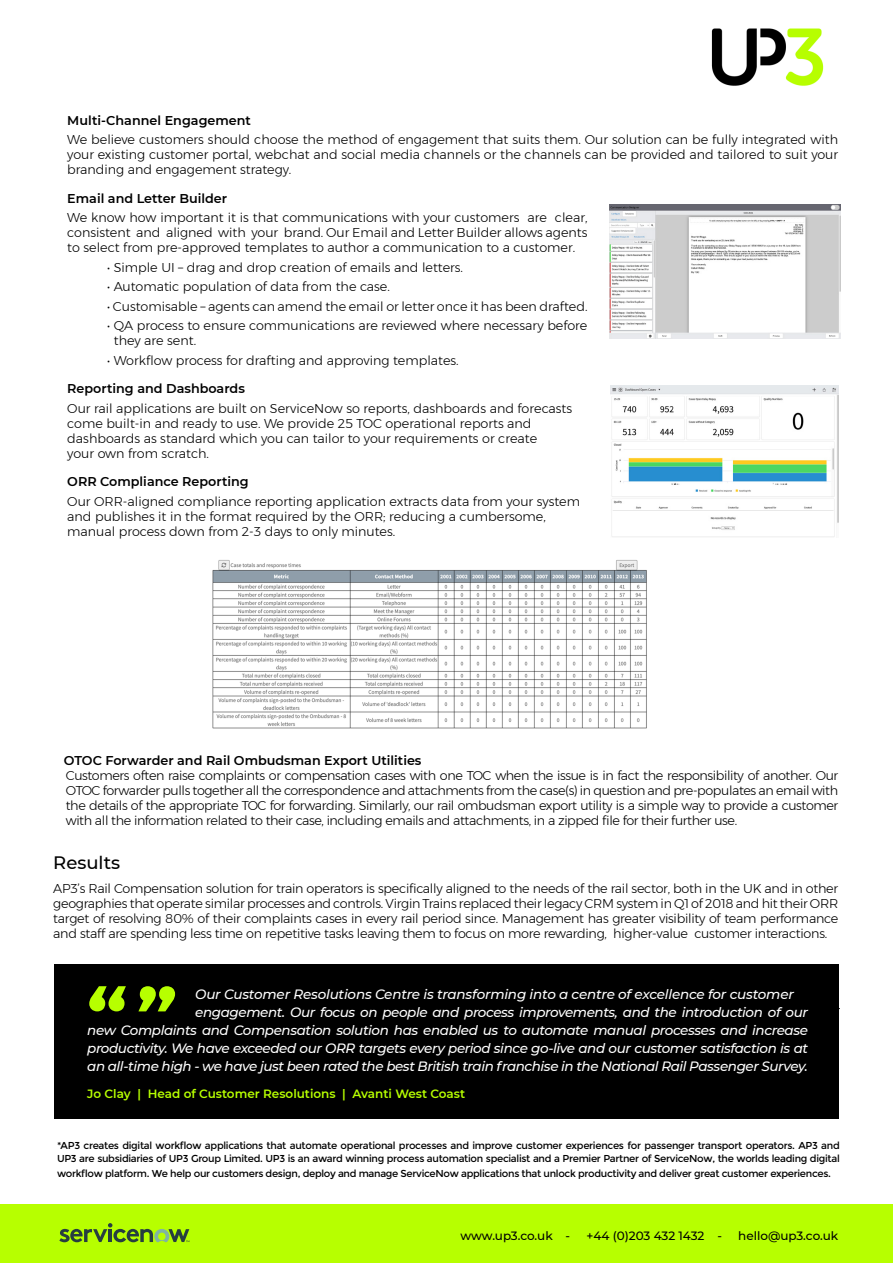
<style>
.page{position:relative;width:893px;height:1263px;background:#fff}
.page>*{position:absolute;margin:0;border:0;box-sizing:border-box;transform-origin:0 0}
.t1{font:500 18px "Montserrat";color:#000}
.t2{font:italic 500 13.5px "Montserrat";letter-spacing:-.03em;color:#fff}
.t3{font:300 12.75px/15px "Montserrat";color:#000;text-align:justify}
.t4{font:600 12.75px "Montserrat";color:#000}
.t5{font:600 12px "Montserrat";color:#b7ff00}
.t6{font:500 12px "Montserrat";letter-spacing:-.005em;color:#000}
.t7{font:10.05px/13.5px "Montserrat";letter-spacing:-.03em;color:#000}
</style>
<div class="page">
<div style="left:0;top:1205px;width:893px;height:58px;background:#b7ff00"></div>
<img style="left:711px;top:28px;width:113px;height:58px">
<svg style="left:59px;top:1223px;width:130px;height:19px"></svg>
<img style="left:212px;top:560px;width:435px;height:169px">
<hr style="left:55px;top:1008px;width:785px;height:1px;background:#000">
<div style="left:55px;top:965px;width:784px;height:154px;background:#000"></div>
<svg style="left:89px;top:986px;width:37px;height:25px"></svg>
<svg style="left:138px;top:986px;width:37px;height:25px"></svg>
<img style="left:610px;top:386px;width:228px;height:151px">
<img style="left:609px;top:205px;width:231px;height:133px">
<p class="t4" style="left:67px;top:111px;width:185px">Multi-Channel Engagement</p>
<p class="t3" style="left:67px;top:132px;width:772px">We believe customers should choose the method of engagement that suits them. Our solution can be fully integrated with your existing customer portal, webchat and social media channels or the channels can be provided and tailored to suit your branding and engagement strategy.</p>
<p class="t4" style="left:67px;top:189px;width:161px">Email and Letter Builder</p>
<p class="t3" style="left:67px;top:210px;width:522px">We know how important it is that communications with your customers are clear, consistent and aligned with your brand. Our Email and Letter Builder allows agents to select from pre-approved templates to author a communication to a customer.</p>
<p class="t3" style="left:107px;top:260px;width:357px">• Simple UI – drag and drop creation of emails and letters.</p>
<p class="t3" style="left:107px;top:279px;width:284px">• Automatic population of data from the case.</p>
<p class="t3" style="left:107px;top:299px;width:482px">• Customisable – agents can amend the email or letter once it has been drafted.</p>
<p class="t3" style="left:114px;top:318px;width:475px;text-indent:-7px">• QA process to ensure communications are reviewed where necessary before they are sent.</p>
<p class="t3" style="left:107px;top:353px;width:353px">• Workflow process for drafting and approving templates.</p>
<p class="t4" style="left:67px;top:380px;width:179px">Reporting and Dashboards</p>
<p class="t3" style="left:67px;top:401px;width:506px">Our rail applications are built on ServiceNow so reports, dashboards and forecasts</p>
<p class="t3" style="left:67px;top:416px;width:466px">come built-in and ready to use. We provide 25 TOC operational reports and</p>
<p class="t3" style="left:67px;top:431px;width:471px">dashboards as standard which you can tailor to your requirements or create</p>
<p class="t3" style="left:67px;top:446px;width:143px">your own from scratch.</p>
<p class="t4" style="left:67px;top:473px;width:183px">ORR Compliance Reporting</p>
<p class="t3" style="left:67px;top:494px;width:514px">Our ORR-aligned compliance reporting application extracts data from your system</p>
<p class="t3" style="left:67px;top:509px;width:480px">and publishes it in the format required by the ORR; reducing a cumbersome,</p>
<p class="t3" style="left:67px;top:524px;width:329px">manual process down from 2-3 days to only minutes.</p>
<p class="t4" style="left:64px;top:752px;width:359px">OTOC Forwarder and Rail Ombudsman Export Utilities</p>
<p class="t3" style="left:66px;top:768px;width:774px">Customers often raise complaints or compensation cases with one TOC when the issue is in fact the responsibility of another. Our OTOC forwarder pulls together all the correspondence and attachments from the case(s) in question and pre-populates an email with the details of the appropriate TOC for forwarding. Similarly, our rail ombudsman export utility is a simple way to provide a customer with all the information related to their case, including emails and attachments, in a zipped file for their further use.</p>
<p class="t1" style="left:53px;top:850px;width:69px">Results</p>
<p class="t3" style="left:53px;top:880px;width:786px">AP3’s Rail Compensation solution for train operators is specifically aligned to the needs of the rail sector, both in the UK and in other geographies that operate similar processes and controls. Virgin Trains replaced their legacy CRM system in Q1 of 2018 and hit their ORR target of resolving 80% of their complaints cases in every rail period since. Management has greater visibility of team performance and staff are spending less time on repetitive tasks leaving them to focus on more rewarding, higher-value customer interactions.</p>
<p class="t2" style="left:195px;top:985px;width:600px">Our Customer Resolutions Centre is transforming into a centre of excellence for customer</p>
<p class="t2" style="left:195px;top:1003px;width:614px">engagement. Our focus on people and process improvements, and the introduction of our</p>
<p class="t2" style="left:87px;top:1021px;width:722px">new Complaints and Compensation solution has enabled us to automate manual processes and increase</p>
<p class="t2" style="left:87px;top:1039px;width:722px">productivity. We have exceeded our ORR targets every period since go-live and our customer satisfaction is at</p>
<p class="t2" style="left:87px;top:1057px;width:722px">an all-time high - we have just been rated the best British train franchise in the National Rail Passenger Survey.</p>
<p class="t5" style="left:87px;top:1085px;width:379px">Jo Clay | Head of Customer Resolutions | Avanti West Coast</p>
<p class="t7" style="left:57px;top:1138px;width:784px">*AP3 creates digital workflow applications that automate operational processes and improve customer experiences for passenger transport operators. AP3 and<br>UP3 are subsidiaries of UP3 Group Limited. UP3 is an award winning process automation specialist and a Premier Partner of ServiceNow, the worlds leading digital</p>
<p class="t7" style="left:57px;top:1167px;width:775px">workflow platform. We help our customers design, deploy and manage ServiceNow applications that unlock productivity and deliver great customer experiences.</p>
<p class="t6" style="left:461px;top:1228px;width:111px">www.up3.co.uk -</p>
<p class="t6" style="left:586px;top:1228px;width:137px">+44 (0)203 432 1432 -</p>
<p class="t6" style="left:738px;top:1228px;width:102px">hello@up3.co.uk</p>
</div>
